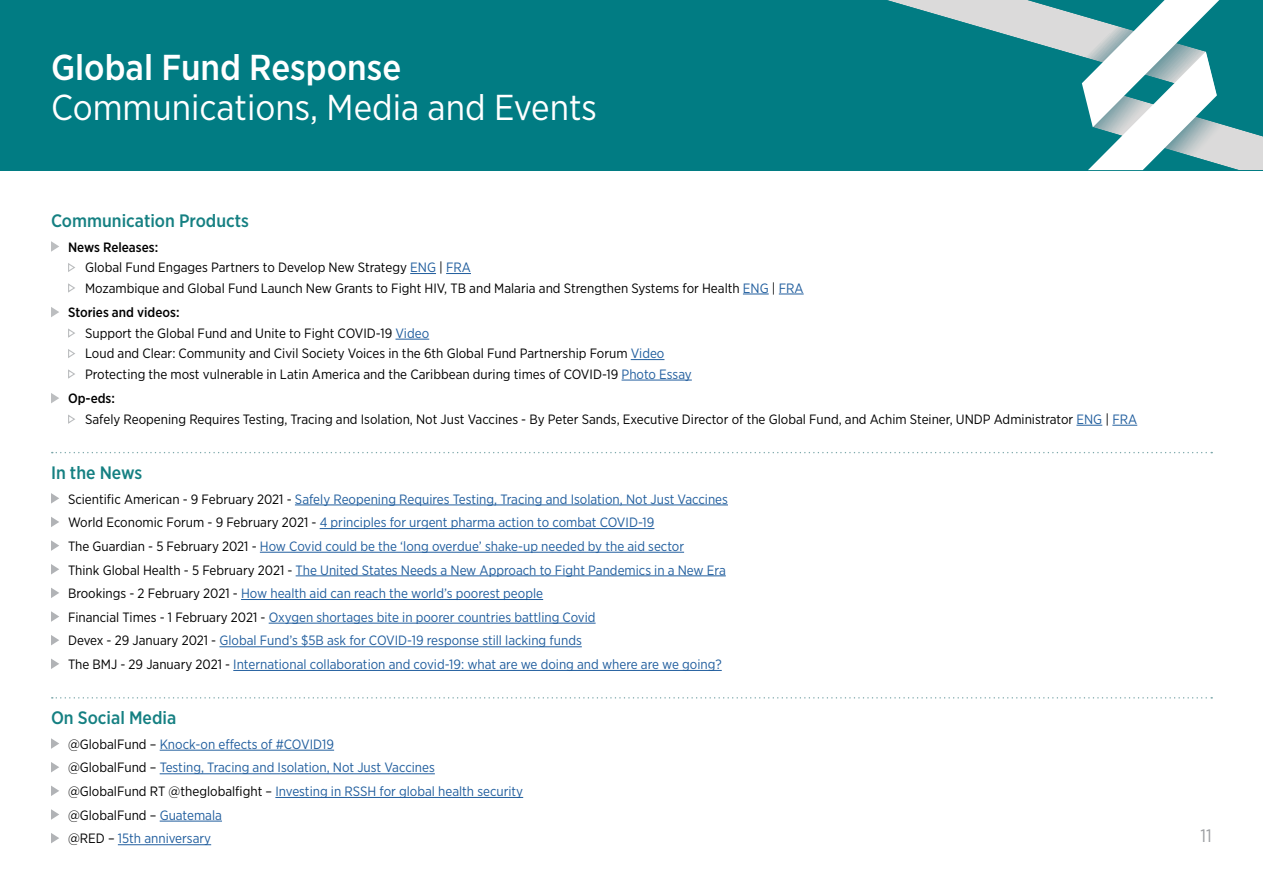
<style>
.page{position:relative;width:1263px;height:893px;background:#fff}
.page>*{position:absolute;margin:0;border:0;box-sizing:border-box;transform-origin:0 0}
.t1{font:36px "Gotham Narrow";color:#fff}
.t2{font:500 36px "Gotham Narrow";color:#fff}
.t3{font:500 18px "Gotham Narrow";color:#158082}
.t4{font:18px "Gotham Narrow";color:#9d9fa2}
.t5{font:13.5px/23.7px "Gotham Narrow";color:#215e9e}
.t6{font:13.5px/20.4px "Gotham Narrow";color:#000}
.s1{font-weight:500}
.s2{color:#215e9e}
.s3{color:#000}
</style>
<div class="page">
<div style="left:0;top:0;width:1263px;height:170px;background:#017c83"></div>
<svg style="left:887px;top:0;width:376px;height:170px"></svg>
<svg style="left:410px;top:273px;width:26px;height:1px"></svg>
<svg style="left:446px;top:273px;width:25px;height:1px"></svg>
<svg style="left:743px;top:294px;width:26px;height:1px"></svg>
<svg style="left:779px;top:294px;width:25px;height:1px"></svg>
<hr style="left:395px;top:339px;width:34px;height:1px;background:#215e9e">
<hr style="left:631px;top:359px;width:33px;height:1px;background:#215e9e">
<hr style="left:621px;top:380px;width:71px;height:1px;background:#215e9e">
<svg style="left:1076px;top:425px;width:26px;height:1px"></svg>
<svg style="left:1112px;top:425px;width:25px;height:1px"></svg>
<svg style="left:52px;top:452px;width:1160px;height:1px"></svg>
<hr style="left:295px;top:505px;width:433px;height:1px;background:#215e9e">
<hr style="left:320px;top:528px;width:334px;height:1px;background:#215e9e">
<hr style="left:260px;top:552px;width:424px;height:1px;background:#215e9e">
<hr style="left:296px;top:575px;width:430px;height:1px;background:#215e9e">
<hr style="left:241px;top:599px;width:302px;height:1px;background:#215e9e">
<hr style="left:269px;top:623px;width:327px;height:1px;background:#215e9e">
<hr style="left:219px;top:646px;width:363px;height:1px;background:#215e9e">
<hr style="left:233px;top:670px;width:489px;height:1px;background:#215e9e">
<svg style="left:52px;top:697px;width:1160px;height:2px"></svg>
<hr style="left:160px;top:750px;width:174px;height:1px;background:#215e9e">
<hr style="left:160px;top:773px;width:275px;height:1px;background:#215e9e">
<hr style="left:275px;top:797px;width:248px;height:1px;background:#215e9e">
<hr style="left:160px;top:821px;width:62px;height:1px;background:#215e9e">
<hr style="left:118px;top:844px;width:93px;height:1px;background:#215e9e">
<svg style="left:51px;top:241px;width:8px;height:11px"></svg>
<svg style="left:68px;top:263px;width:7px;height:9px"></svg>
<svg style="left:68px;top:283px;width:7px;height:10px"></svg>
<svg style="left:51px;top:307px;width:8px;height:10px"></svg>
<svg style="left:68px;top:328px;width:7px;height:10px"></svg>
<svg style="left:68px;top:349px;width:7px;height:9px"></svg>
<svg style="left:68px;top:369px;width:7px;height:10px"></svg>
<svg style="left:51px;top:393px;width:8px;height:10px"></svg>
<svg style="left:68px;top:414px;width:7px;height:10px"></svg>
<svg style="left:51px;top:493px;width:8px;height:11px"></svg>
<svg style="left:51px;top:517px;width:8px;height:10px"></svg>
<svg style="left:51px;top:540px;width:8px;height:11px"></svg>
<svg style="left:51px;top:564px;width:8px;height:10px"></svg>
<svg style="left:51px;top:588px;width:8px;height:10px"></svg>
<svg style="left:51px;top:611px;width:8px;height:11px"></svg>
<svg style="left:51px;top:635px;width:8px;height:10px"></svg>
<svg style="left:51px;top:659px;width:8px;height:10px"></svg>
<svg style="left:51px;top:738px;width:8px;height:11px"></svg>
<svg style="left:51px;top:762px;width:8px;height:10px"></svg>
<svg style="left:51px;top:786px;width:8px;height:10px"></svg>
<svg style="left:51px;top:809px;width:8px;height:11px"></svg>
<svg style="left:51px;top:833px;width:8px;height:10px"></svg>
<h1 class="t2" style="left:51px;top:51px;width:352px">Global Fund Response</h1>
<h1 class="t1" style="left:51px;top:92px;width:547px">Communications, Media and Events</h1>
<h2 class="t3" style="left:51px;top:213px;width:200px">Communication Products</h2>
<p class="t6" style="left:85px;top:237px;width:720px;text-indent:-17px"><span class="s1">News Releases:<br></span>Global Fund Engages Partners to Develop New Strategy <span class="s2">ENG</span> | <span class="s2">FRA<br></span>Mozambique and Global Fund Launch New Grants to Fight HIV, TB and Malaria and Strengthen Systems for Health <span class="s2">ENG</span> | <span class="s2">FRA</span></p>
<p class="t6" style="left:85px;top:303px;width:608px;text-indent:-17px"><span class="s1">Stories and videos:<br></span>Support the Global Fund and Unite to Fight COVID-19 <span class="s2">Video<br></span>Loud and Clear: Community and Civil Society Voices in the 6th Global Fund Partnership Forum <span class="s2">Video </span>Protecting the most vulnerable in Latin America and the Caribbean during times of COVID-19 <span class="s2">Photo Essay</span></p>
<p class="t6" style="left:85px;top:389px;width:1054px;text-indent:-17px"><span class="s1">Op-eds:<br></span>Safely Reopening Requires Testing, Tracing and Isolation, Not Just Vaccines - By Peter Sands, Executive Director of the Global Fund, and Achim Steiner, UNDP Administrator <span class="s2">ENG</span> | <span class="s2">FRA</span></p>
<h2 class="t3" style="left:51px;top:464px;width:93px">In the News</h2>
<p class="t5" style="left:68px;top:488px;width:661px"><span class="s3">Scientific American - 9 February 2021 -</span> Safely Reopening Requires Testing, Tracing and Isolation, Not Just Vaccines <span class="s3">World Economic Forum - 9 February 2021 -</span> 4 principles for urgent pharma action to combat COVID-19<br><span class="s3">The Guardian - 5 February 2021 -</span> How Covid could be the ‘long overdue’ shake-up needed by the aid sector<br><span class="s3">Think Global Health - 5 February 2021 -</span> The United States Needs a New Approach to Fight Pandemics in a New Era <span class="s3">Brookings - 2 February 2021 -</span> How health aid can reach the world’s poorest people<br><span class="s3">Financial Times - 1 February 2021 -</span> Oxygen shortages bite in poorer countries battling Covid<br><span class="s3">Devex - 29 January 2021 -</span> Global Fund’s $5B ask for COVID-19 response still lacking funds<br><span class="s3">The BMJ - 29 January 2021 -</span> International collaboration and covid-19: what are we doing and where are we going?</p>
<h2 class="t3" style="left:51px;top:710px;width:127px">On Social Media</h2>
<p class="t5" style="left:68px;top:733px;width:457px"><span class="s3">@GlobalFund –</span> Knock-on effects of #COVID19<br><span class="s3">@GlobalFund –</span> Testing, Tracing and Isolation, Not Just Vaccines<br><span class="s3">@GlobalFund RT @theglobalfight –</span> Investing in RSSH for global health security <span class="s3">@GlobalFund –</span> Guatemala<br><span class="s3">@RED –</span> 15th anniversary</p>
<h2 class="t4" style="left:1200px;top:827px;width:13px">11</h2>
</div>
